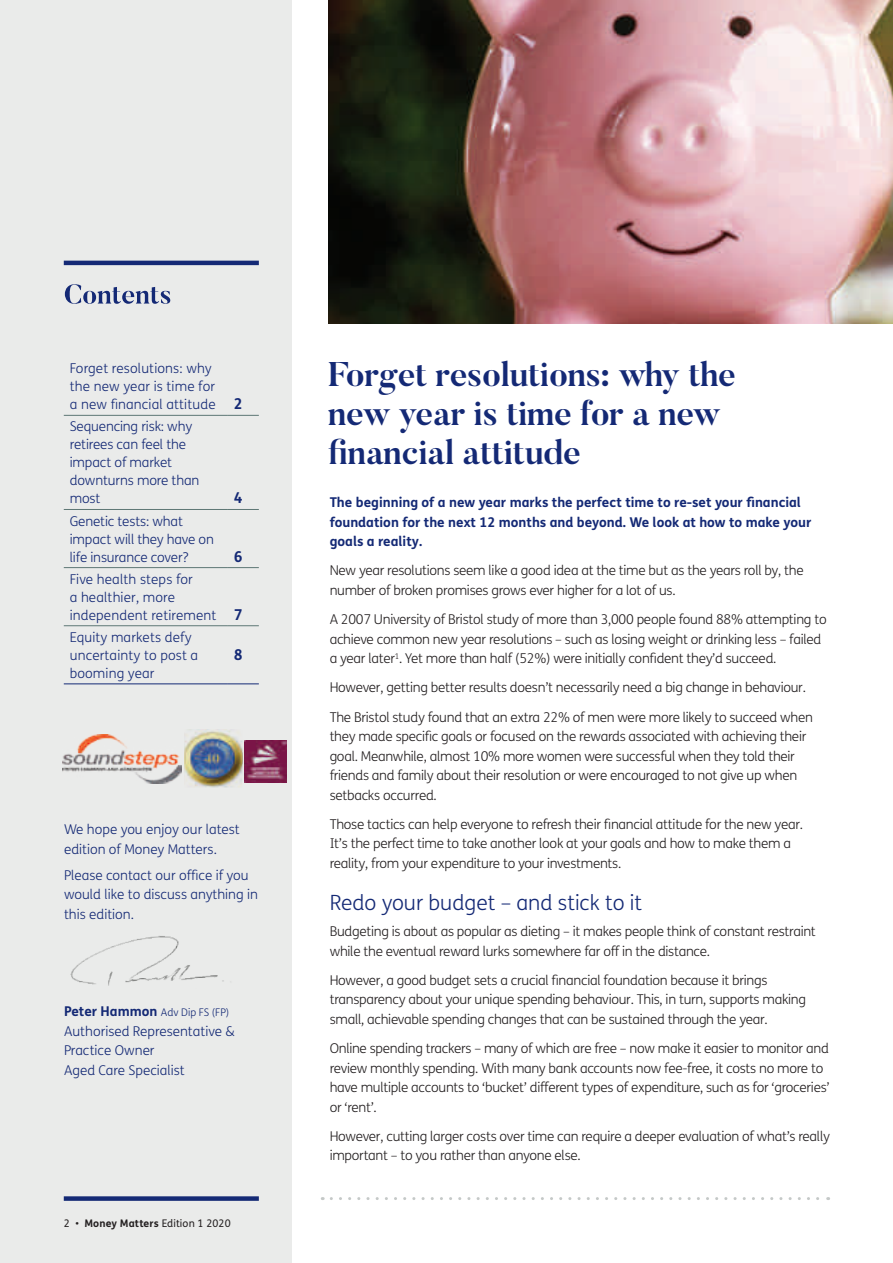
<style>
.page{position:relative;width:893px;height:1263px;background:#fff}
.page>*{position:absolute;margin:0;border:0;box-sizing:border-box;transform-origin:0 0}
.t1{font:700 34.05px/39px "Butler";letter-spacing:-.01em;color:#142975}
.t2{font:300 21px "FS Me";color:#142975}
.t3{font:700 15px "FS Me";color:#142975}
.t4{font:300 13.5px/19.5px "FS Me";letter-spacing:-.02em;color:#231f20}
.t5{font:300 13.5px/18px "FS Me";color:#142975}
.t6{font:700 13.5px/19.5px "FS Me";color:#142975}
.t7{font:10.5px "FS Me";letter-spacing:.01em;color:#231f20}
.t8{font:300 10.5px "FS Me";color:#142975}
.s1{font-weight:700;font-size:15px}
.s2{font-weight:700;font-size:13.5px}
.s3{font-weight:700}
</style>
<div class="page">
<img style="left:329px;top:0;width:564px;height:323px">
<div style="left:0;top:0;width:292px;height:1263px;background:#eaebea"></div>
<hr style="left:64px;top:261px;width:195px;height:4px;background:#142975">
<div style="left:64px;top:1196px;width:195px;height:5px;background:#142975"></div>
<svg style="left:65px;top:284px;width:106px;height:20px"></svg>
<svg style="left:331px;top:1197px;width:498px;height:3px"></svg>
<hr style="left:64px;top:415px;width:164px;height:1px;background:#5d7775">
<hr style="left:228px;top:415px;width:31px;height:1px;background:#5d7775">
<hr style="left:64px;top:509px;width:164px;height:1px;background:#5d7775">
<hr style="left:228px;top:509px;width:31px;height:1px;background:#5d7775">
<hr style="left:64px;top:567px;width:164px;height:1px;background:#5d7775">
<hr style="left:228px;top:567px;width:31px;height:1px;background:#5d7775">
<hr style="left:64px;top:625px;width:164px;height:1px;background:#5d7775">
<hr style="left:228px;top:625px;width:31px;height:1px;background:#5d7775">
<hr style="left:64px;top:683px;width:164px;height:1px;background:#142975">
<hr style="left:228px;top:683px;width:31px;height:1px;background:#142975">
<img style="left:185px;top:729px;width:58px;height:59px">
<img style="left:245px;top:740px;width:41px;height:43px">
<img style="left:63px;top:734px;width:119px;height:49px">
<img style="left:70px;top:936px;width:154px;height:50px">
<p class="t5" style="left:70px;top:359px;width:174px">Forget resolutions: why<br>the new year is time for<br>a new financial attitude <span class="s1">2</span></p>
<p class="t5" style="left:70px;top:417px;width:131px">Sequencing risk: why retirees can feel the impact of market downturns more than most</p>
<p class="t3" style="left:234px;top:486px;width:10px">4</p>
<p class="t5" style="left:70px;top:511px;width:146px">Genetic tests: what impact will they have on life insurance cover?</p>
<p class="t3" style="left:234px;top:545px;width:10px">6</p>
<p class="t5" style="left:70px;top:570px;width:174px">Five health steps for<br>a healthier, more independent retirement <span class="s1">7</span></p>
<p class="t5" style="left:70px;top:628px;width:130px">Equity markets defy uncertainty to post a booming year</p>
<p class="t3" style="left:234px;top:643px;width:10px">8</p>
<p class="t5" style="left:64px;top:819px;width:177px;line-height:19.5px">We hope you enjoy our latest edition of Money Matters.</p>
<p class="t5" style="left:64px;top:865px;width:195px;line-height:19.5px">Please contact our office if you would like to discuss anything in this edition.</p>
<p class="t8" style="left:64px;top:1005px;width:167px"><span class="s2">Peter Hammon</span> Adv Dip FS (FP)</p>
<p class="t5" style="left:64px;top:1021px;width:172px;line-height:19.5px">Authorised Representative &amp;<br>Practice Owner<br>Aged Care Specialist</p>
<p class="t7" style="left:64px;top:1216px;width:168px">2 • <span class="s3">Money Matters</span> Edition 1 2020</p>
<h1 class="t1" style="left:328px;top:355px;width:409px">Forget resolutions: why the new year is time for a new financial attitude</h1>
<p class="t6" style="left:330px;top:492px;width:483px">The beginning of a new year marks the perfect time to re-set your financial foundation for the next 12 months and beyond. We look at how to make your goals a reality.</p>
<p class="t4" style="left:330px;top:560px;width:476px">New year resolutions seem like a good idea at the time but as the years roll by, the number of broken promises grows ever higher for a lot of us.</p>
<p class="t4" style="left:330px;top:609px;width:498px">A 2007 University of Bristol study of more than 3,000 people found 88% attempting to achieve common new year resolutions – such as losing weight or drinking less – failed a year later<sup>1</sup>. Yet more than half (52%) were initially confident they’d succeed.</p>
<p class="t4" style="left:330px;top:673px;width:485px;line-height:29.2px">However, getting better results doesn’t necessarily need a big change in behaviour.<br>The Bristol study found that an extra 22% of men were more likely to succeed when</p>
<p class="t4" style="left:330px;top:726px;width:478px">they made specific goals or focused on the rewards associated with achieving their goal. Meanwhile, almost 10% more women were successful when they told their friends and family about their resolution or were encouraged to not give up when setbacks occurred.</p>
<p class="t4" style="left:330px;top:814px;width:475px">Those tactics can help everyone to refresh their financial attitude for the new year.<br>It’s the perfect time to take another look at your goals and how to make them a reality, from your expenditure to your investments.</p>
<h2 class="t2" style="left:330px;top:888px;width:314px">Redo your budget – and stick to it</h2>
<p class="t4" style="left:330px;top:921px;width:488px">Budgeting is about as popular as dieting – it makes people think of constant restraint while the eventual reward lurks somewhere far off in the distance.</p>
<p class="t4" style="left:330px;top:970px;width:478px">However, a good budget sets a crucial financial foundation because it brings transparency about your unique spending behaviour. This, in turn, supports making small, achievable spending changes that can be sustained through the year.</p>
<p class="t4" style="left:330px;top:1038px;width:501px">Online spending trackers – many of which are free – now make it easier to monitor and review monthly spending. With many bank accounts now fee-free, it costs no more to have multiple accounts to ‘bucket’ different types of expenditure, such as for ‘groceries’ or ‘rent’.</p>
<p class="t4" style="left:330px;top:1126px;width:502px">However, cutting larger costs over time can require a deeper evaluation of what’s really important – to you rather than anyone else.</p>
</div>
